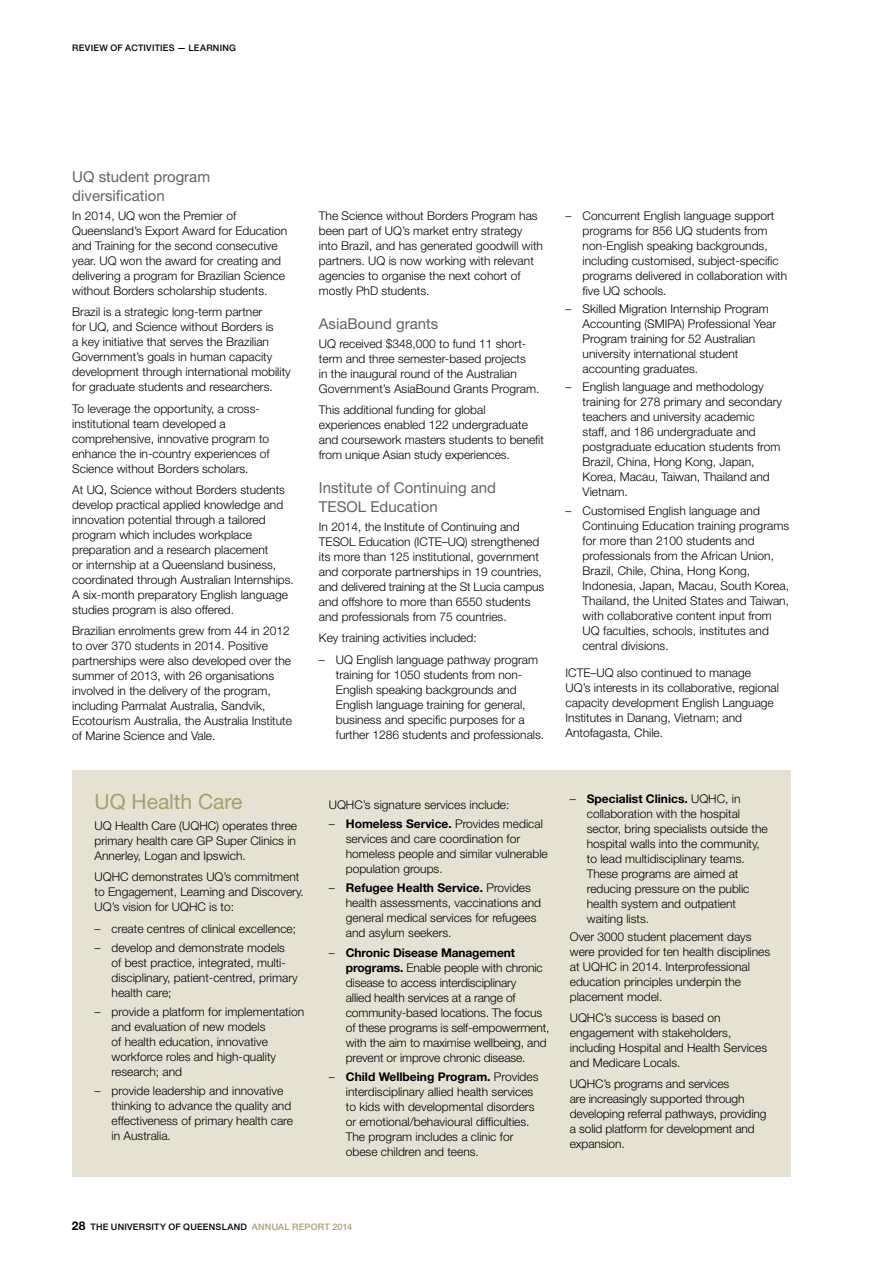
<style>
.page{position:relative;width:893px;height:1263px;background:#fff}
.page>*{position:absolute;margin:0;border:0;box-sizing:border-box;transform-origin:0 0}
.t1{font:21px "Helvetica Neue";color:#a79e6e}
.t2{font:15px/18.8px "Helvetica Neue";color:#636363}
.t3{font:300 12px/15px "Helvetica Neue";color:#000}
.t4{font:500 9px "Helvetica Neue";letter-spacing:.025em;color:#000}
.s1{font-weight:700}
.s2{font-weight:700;font-size:12px}
.s3{color:#a79e6e}
</style>
<div class="page">
<div style="left:72px;top:770px;width:719px;height:406px;background:#e5e2d4"></div>
<p class="t4" style="left:72px;top:42px;width:7px">REV</p>
<p class="t4" style="left:91px;top:42px;width:105px">IEW OF ACTIVITIES — LEARN</p>
<p class="t4" style="left:220px;top:42px;width:18px">ING</p>
<p class="t2" style="left:72px;top:167px;width:139px">UQ student program diversification</p>
<p class="t3" style="left:72px;top:208px;width:216px">In 2014, UQ won the Premier of Queensland’s Export Award for Education and Training for the second consecutive year. UQ won the award for creating and delivering a program for Brazilian Science without Borders scholarship students.</p>
<p class="t3" style="left:72px;top:304px;width:220px">Brazil is a strategic long-term partner<br>for UQ, and Science without Borders is<br>a key initiative that serves the Brazilian Government’s goals in human capacity development through international mobility for graduate students and researchers.</p>
<p class="t3" style="left:72px;top:401px;width:199px">To leverage the opportunity, a cross&shy;institutional team developed a comprehensive, innovative program to enhance the in-country experiences of Science without Borders scholars.</p>
<p class="t3" style="left:72px;top:482px;width:223px">At UQ, Science without Borders students develop practical applied knowledge and innovation potential through a tailored program which includes workplace preparation and a research placement<br>or internship at a Queensland business, coordinated through Australian Internships.<br>A six-month preparatory English language studies program is also offered.</p>
<p class="t3" style="left:72px;top:623px;width:221px">Brazilian enrolments grew from 44 in 2012 to over 370 students in 2014. Positive partnerships were also developed over the summer of 2013, with 26 organisations involved in the delivery of the program, including Parmalat Australia, Sandvik, Ecotourism Australia, the Australia Institute of Marine Science and Vale.</p>
<p class="t3" style="left:319px;top:208px;width:226px">The Science without Borders Program has been part of UQ’s market entry strategy into Brazil, and has generated goodwill with partners. UQ is now working with relevant agencies to organise the next cohort of mostly PhD students.</p>
<p class="t2" style="left:319px;top:314px;width:121px">AsiaBound grants</p>
<p class="t3" style="left:319px;top:336px;width:222px">UQ received $348,000 to fund 11 short&shy;term and three semester-based projects<br>in the inaugural round of the Australian Government’s AsiaBound Grants Program.</p>
<p class="t3" style="left:319px;top:402px;width:227px">This additional funding for global experiences enabled 122 undergraduate and coursework masters students to benefit from unique Asian study experiences.</p>
<p class="t2" style="left:319px;top:478px;width:179px">Institute of Continuing and<br>TESOL Education</p>
<p class="t3" style="left:319px;top:519px;width:227px">In 2014, the Institute of Continuing and TESOL Education (ICTE–UQ) strengthened its more than 125 institutional, government and corporate partnerships in 19 countries, and delivered training at the St Lucia campus and offshore to more than 6550 students and professionals from 75 countries.</p>
<p class="t3" style="left:319px;top:630px;width:159px">Key training activities included:</p>
<p class="t3" style="left:336px;top:652px;width:210px;text-indent:-17px">– UQ English language pathway program training for 1050 students from non-English speaking backgrounds and English language training for general, business and specific purposes for a further 1286 students and professionals.</p>
<p class="t3" style="left:583px;top:208px;width:206px;text-indent:-17px">– Concurrent English language support programs for 856 UQ students from non-English speaking backgrounds, including customised, subject-specific programs delivered in collaboration with five UQ schools.</p>
<p class="t3" style="left:583px;top:301px;width:195px;text-indent:-17px">– Skilled Migration Internship Program Accounting (SMIPA) Professional Year Program training for 52 Australian university international student accounting graduates.</p>
<p class="t3" style="left:583px;top:379px;width:201px;text-indent:-17px">– English language and methodology training for 278 primary and secondary teachers and university academic staff, and 186 undergraduate and postgraduate education students from<br>Brazil, China, Hong Kong, Japan,<br>Korea, Macau, Taiwan, Thailand and<br>Vietnam.</p>
<p class="t3" style="left:583px;top:502px;width:208px;text-indent:-17px">– Customised English language and Continuing Education training programs for more than 2100 students and professionals from the African Union, Brazil, Chile, China, Hong Kong, Indonesia, Japan, Macau, South Korea, Thailand, the United States and Taiwan, with collaborative content input from UQ faculties, schools, institutes and central divisions.</p>
<p class="t3" style="left:566px;top:665px;width:215px">ICTE–UQ also continued to manage<br>UQ’s interests in its collaborative, regional capacity development English Language Institutes in Danang, Vietnam; and Antofagasta, Chile.</p>
<h1 class="t1" style="left:95px;top:788px;width:149px">UQ Health Care</h1>
<p class="t3" style="left:95px;top:818px;width:204px;text-align:justify">UQ Health Care (UQHC) operates three primary health care GP Super Clinics in Annerley, Logan and Ipswich.</p>
<p class="t3" style="left:95px;top:869px;width:211px">UQHC demonstrates UQ’s commitment to Engagement, Learning and Discovery.<br>UQ’s vision for UQHC is to:</p>
<p class="t3" style="left:95px;top:921px;width:203px">– create centres of clinical excellence;</p>
<p class="t3" style="left:112px;top:940px;width:188px;text-indent:-17px">– develop and demonstrate models of best practice, integrated, multi&shy;disciplinary, patient-centred, primary health care;</p>
<p class="t3" style="left:112px;top:1004px;width:194px;text-indent:-17px">– provide a platform for implementation and evaluation of new models<br>of health education, innovative workforce roles and high-quality research; and</p>
<p class="t3" style="left:112px;top:1083px;width:183px;text-indent:-17px">– provide leadership and innovative thinking to advance the quality and effectiveness of primary health care in Australia.</p>
<p class="t3" style="left:329px;top:797px;width:182px">UQHC’s signature services include:</p>
<p class="t3" style="left:346px;top:816px;width:204px;text-indent:-17px">– <span class="s1">Homeless Service.</span> Provides medical services and care coordination for homeless people and similar vulnerable population groups.</p>
<p class="t3" style="left:346px;top:880px;width:197px;text-indent:-17px">– <span class="s1">Refugee Health Service.</span> Provides health assessments, vaccinations and general medical services for refugees and asylum seekers.</p>
<p class="t3" style="left:346px;top:945px;width:205px;text-indent:-17px">– <span class="s1">Chronic Disease Management programs.</span> Enable people with chronic disease to access interdisciplinary<br>allied health services at a range of community-based locations. The focus of these programs is self-empowerment, with the aim to maximise wellbeing, and prevent or improve chronic disease.</p>
<p class="t3" style="left:346px;top:1069px;width:194px;text-indent:-17px">– <span class="s1">Child Wellbeing Program.</span> Provides interdisciplinary allied health services to kids with developmental disorders or emotional/behavioural difficulties.<br>The program includes a clinic for obese children and teens.</p>
<p class="t3" style="left:587px;top:791px;width:182px;text-indent:-17px">– <span class="s1">Specialist Clinics.</span> UQHC, in collaboration with the hospital sector, bring specialists outside the hospital walls into the community, to lead multidisciplinary teams.<br>These programs are aimed at reducing pressure on the public health system and outpatient waiting lists.</p>
<p class="t3" style="left:570px;top:928px;width:202px">Over 3000 student placement days were provided for ten health disciplines at UQHC in 2014. Interprofessional education principles underpin the placement model.</p>
<p class="t3" style="left:570px;top:1010px;width:199px">UQHC’s success is based on engagement with stakeholders, including Hospital and Health Services and Medicare Locals.</p>
<p class="t3" style="left:570px;top:1076px;width:198px">UQHC’s programs and services<br>are increasingly supported through developing referral pathways, providing a solid platform for development and expansion.</p>
<p class="t4" style="left:72px;top:1221px;width:282px"><span class="s2">28</span> THE UNIVERSITY OF QUEENSLAND <span class="s3">ANNUAL REPORT 2014</span></p>
</div>
